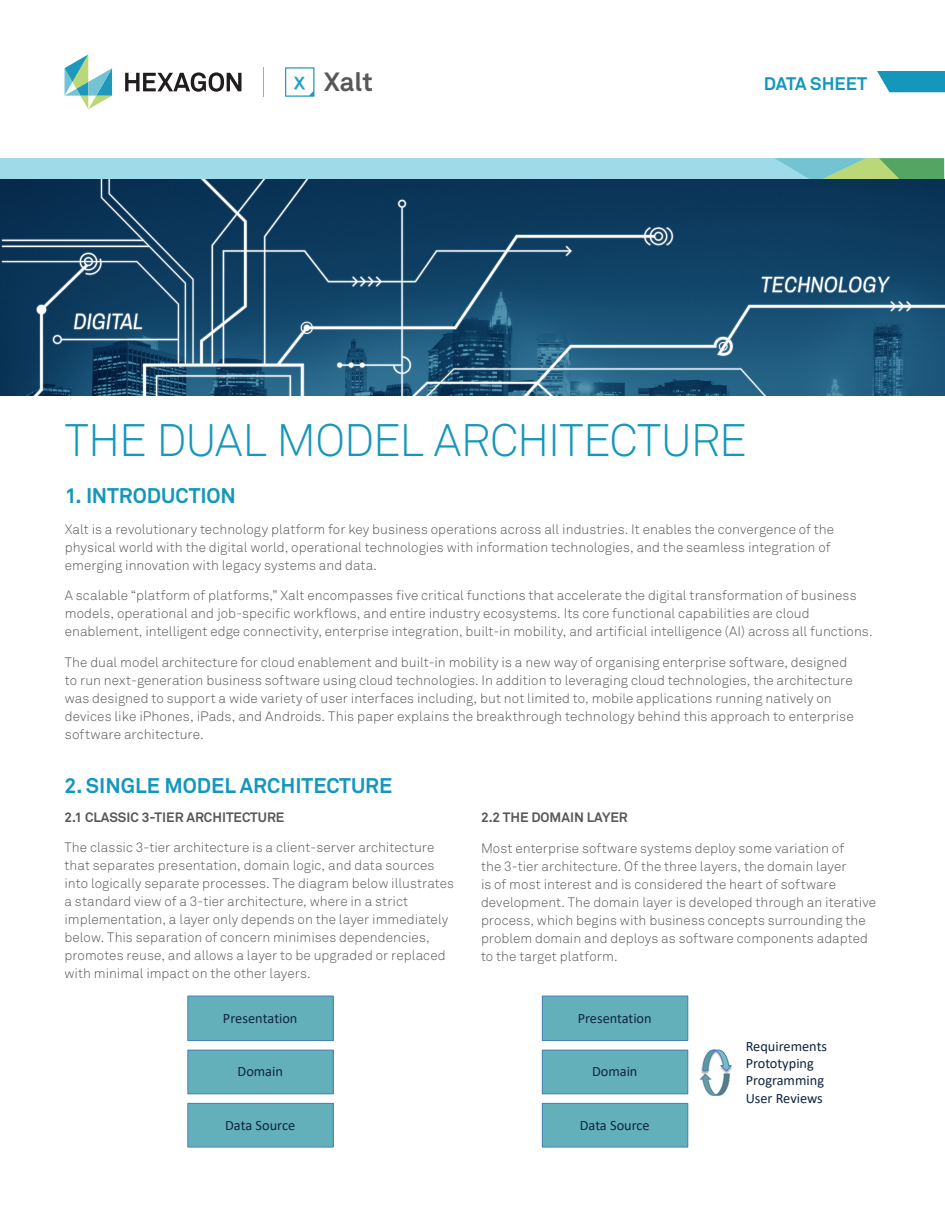
<style>
.page{position:relative;width:945px;height:1215px;background:#fff}
.page>*{position:absolute;margin:0;border:0;box-sizing:border-box;transform-origin:0 0}
.t1{font:45px "Akkurat Light Pro";letter-spacing:-.02em;color:#1497ba}
.t2{font:700 26.1px "Akkurat Pro";color:#58585b}
.Sub_Header_2{font:700 21px "Akkurat Pro";color:#1497ba}
.Body_Copy{font:700 21px "Akkurat Pro";letter-spacing:-.005em;color:#1497ba}
.Product_Brochure_Nam{font:700 18px "Akkurat Pro";color:#1497ba}
.t3{font:14.25px/17.2px "Calibri";color:#10253f}
.Body_Copy-2{font:13.5px/18px "Akkurat Light Pro";letter-spacing:.005em;color:#57585a}
.Sub_Header_2-2{font:700 13.5px "Akkurat Pro";color:#57585a}
</style>
<div class="page">
<div style="left:1px;top:158px;width:943px;height:22px;background:#9fdae8"></div>
<svg style="left:774px;top:158px;width:170px;height:22px;background:#7bbb96"></svg>
<img style="left:1px;top:180px;width:943px;height:216px">
<svg style="left:877px;top:71px;width:68px;height:21px"></svg>
<svg style="left:125px;top:72px;width:116px;height:20px"></svg>
<svg style="left:65px;top:54px;width:47px;height:55px"></svg>
<hr style="left:263px;top:67px;width:1px;height:30px;background:#a7a9ac">
<svg style="left:285px;top:67px;width:29px;height:30px"></svg>
<div style="left:188px;top:996px;width:145px;height:45px;background:#63b0bb"></div>
<div style="left:187px;top:996px;width:147px;height:45px;border:1px solid #4a7ebb"></div>
<div style="left:188px;top:1050px;width:145px;height:44px;background:#63b0bb"></div>
<div style="left:187px;top:1050px;width:147px;height:44px;border:1px solid #4a7ebb"></div>
<div style="left:188px;top:1103px;width:145px;height:44px;background:#63b0bb"></div>
<div style="left:187px;top:1103px;width:147px;height:44px;border:1px solid #4a7ebb"></div>
<div style="left:542px;top:996px;width:146px;height:45px;background:#63b0bb"></div>
<div style="left:542px;top:996px;width:146px;height:45px;border:1px solid #4a7ebb"></div>
<div style="left:542px;top:1050px;width:146px;height:44px;background:#63b0bb"></div>
<div style="left:542px;top:1050px;width:146px;height:44px;border:1px solid #4a7ebb"></div>
<div style="left:542px;top:1103px;width:146px;height:44px;background:#63b0bb"></div>
<div style="left:542px;top:1103px;width:146px;height:44px;border:1px solid #4a7ebb"></div>
<img style="left:699px;top:1075px;width:31px;height:21px">
<img style="left:701px;top:1065px;width:29px;height:10px">
<svg style="left:702px;top:1049px;width:31px;height:23px"></svg>
<p class="t2" style="left:324px;top:66px;width:50px">Xalt</p>
<p class="Product_Brochure_Nam" style="left:764px;top:73px;width:105px">DATA SHEET</p>
<p class="t1" style="left:65px;top:414px;width:684px">THE DUAL MODEL ARCHITECTURE</p>
<p class="Body_Copy" style="left:65px;top:482px;width:173px">1. INTRODUCTION</p>
<p class="Body_Copy-2" style="left:65px;top:520px;width:771px">Xalt is a revolutionary technology platform for key business operations across all industries. It enables the convergence of the physical world with the digital world, operational technologies with information technologies, and the seamless integration of emerging innovation with legacy systems and data.</p>
<p class="Body_Copy-2" style="left:65px;top:587px;width:809px">A scalable “platform of platforms,” Xalt encompasses five critical functions that accelerate the digital transformation of business models, operational and job-specific workflows, and entire industry ecosystems. Its core functional capabilities are cloud enablement, intelligent edge connectivity, enterprise integration, built-in mobility, and artificial intelligence (AI) across all functions.</p>
<p class="Body_Copy-2" style="left:65px;top:654px;width:791px">The dual model architecture for cloud enablement and built-in mobility is a new way of organising enterprise software, designed to run next-generation business software using cloud technologies. In addition to leveraging cloud technologies, the architecture was designed to support a wide variety of user interfaces including, but not limited to, mobile applications running natively on devices like iPhones, iPads, and Androids. This paper explains the breakthrough technology behind this approach to enterprise software architecture.</p>
<p class="Sub_Header_2" style="left:65px;top:773px;width:329px">2. SINGLE MODEL ARCHITECTURE</p>
<p class="Sub_Header_2-2" style="left:65px;top:809px;width:221px">2.1 CLASSIC 3-TIER ARCHITECTURE</p>
<p class="Body_Copy-2" style="left:65px;top:839px;width:391px">The classic 3-tier architecture is a client-server architecture that separates presentation, domain logic, and data sources into logically separate processes. The diagram below illustrates a standard view of a 3-tier architecture, where in a strict implementation, a layer only depends on the layer immediately below. This separation of concern minimises dependencies, promotes reuse, and allows a layer to be upgraded or replaced with minimal impact on the other layers.</p>
<p class="Sub_Header_2-2" style="left:481px;top:809px;width:148px">2.2 THE DOMAIN LAYER</p>
<p class="Body_Copy-2" style="left:481px;top:839px;width:397px">Most enterprise software systems deploy some variation of<br>the 3-tier architecture. Of the three layers, the domain layer<br>is of most interest and is considered the heart of software development. The domain layer is developed through an iterative process, which begins with business concepts surrounding the problem domain and deploys as software components adapted to the target platform.</p>
<p class="t3" style="left:223px;top:1009px;width:76px">Presentation</p>
<p class="t3" style="left:578px;top:1009px;width:75px">Presentation</p>
<p class="t3" style="left:238px;top:1063px;width:47px">Domain</p>
<p class="t3" style="left:592px;top:1063px;width:47px">Domain</p>
<p class="t3" style="left:746px;top:1038px;width:83px">Requirements<br>Prototyping<br>Programming<br>User Reviews</p>
<p class="t3" style="left:225px;top:1116px;width:72px">Data Source</p>
<p class="t3" style="left:580px;top:1116px;width:71px">Data Source</p>
</div>
